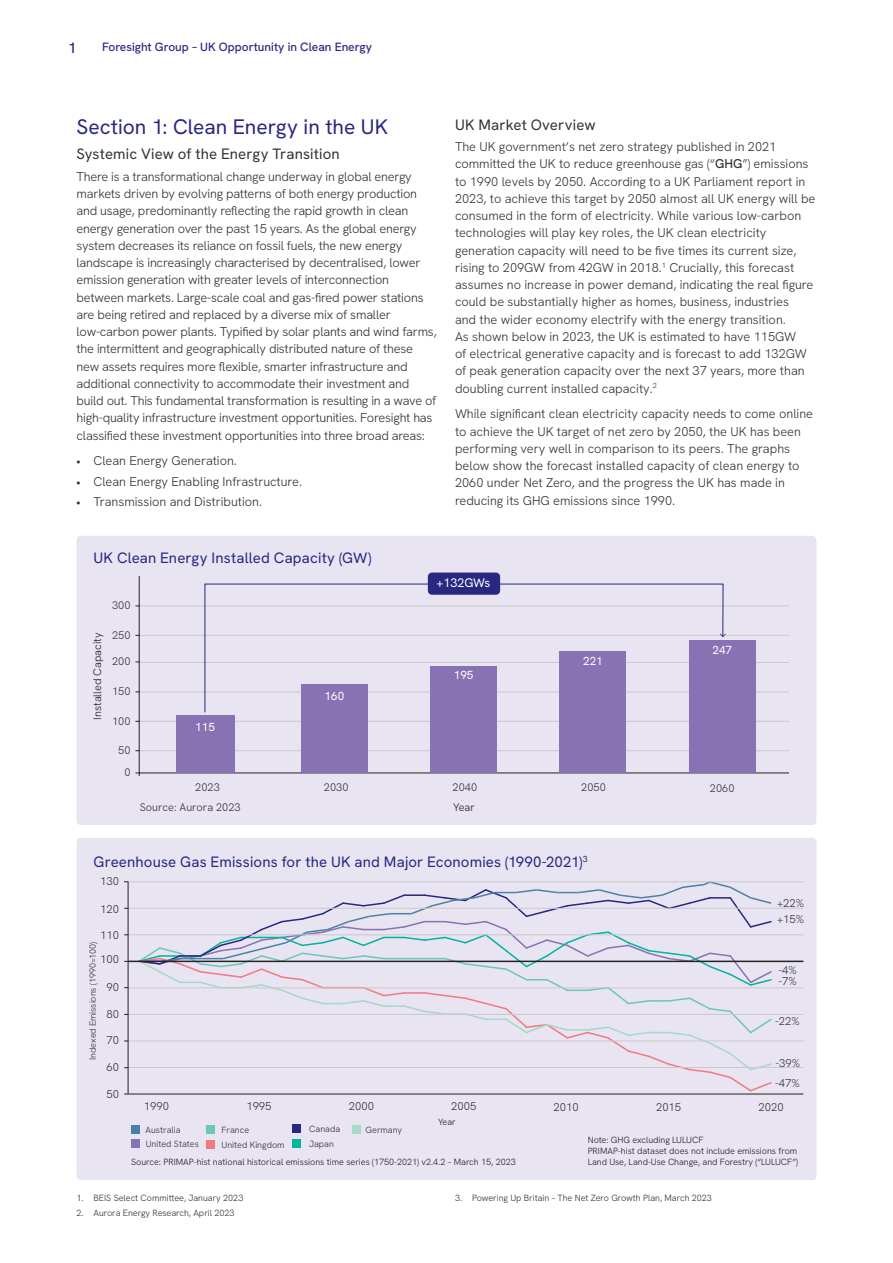
<style>
.page{position:relative;width:893px;height:1263px;background:#fff}
.page>*{position:absolute;margin:0;border:0;box-sizing:border-box;transform-origin:0 0}
.t1{font:21px "Hanken Grotesk";color:#292780}
.t2{font:15px "Hanken Grotesk";letter-spacing:.01em;color:#292780}
.t3{font:15px "Hanken Grotesk";letter-spacing:.01em;color:#333233}
.t4{font:500 15px "Hanken Grotesk";color:#292780}
.t5{font:300 12.75px/17.2px "Hanken Grotesk";letter-spacing:-.015em;color:#333233}
.t6{font:12.45px "Hanken Grotesk";color:#fff}
.t7{font:500 12px "Hanken Grotesk";color:#292780}
.t8{font:11.7px "Hanken Grotesk";color:#fff}
.t9{font:11.25px/15.5px "Hanken Grotesk";color:#333233}
.t10{font:10.95px/20.7px "Hanken Grotesk";color:#333233}
.t11{font:10.95px "Hanken Grotesk";color:#231f20}
.t12{font:9px/10.8px "Hanken Grotesk";color:#231f20}
.t13{font:300 9px "Hanken Grotesk";color:#333233}
.t14{font:9px "Hanken Grotesk";color:#333233}
.s1{font-weight:500}
</style>
<div class="page">
<div style="left:77px;top:536px;width:739px;height:289px;background:#e8e4f1;border-radius:4px"></div>
<hr style="left:139px;top:772px;width:650px;height:1px;background:#242323">
<hr style="left:139px;top:605px;width:650px;height:1px;background:#cbc9c9">
<hr style="left:139px;top:635px;width:650px;height:1px;background:#cbc9c9">
<hr style="left:139px;top:662px;width:650px;height:1px;background:#cbc9c9">
<hr style="left:139px;top:691px;width:650px;height:1px;background:#cbc9c9">
<hr style="left:139px;top:721px;width:650px;height:1px;background:#cbc9c9">
<hr style="left:139px;top:750px;width:650px;height:1px;background:#cbc9c9">
<hr style="left:139px;top:576px;width:1px;height:200px;background:#242323">
<svg style="left:204px;top:583px;width:520px;height:130px"></svg>
<svg style="left:720px;top:633px;width:6px;height:4px"></svg>
<div style="left:428px;top:572px;width:72px;height:23px;background:#292780;border-radius:4px"></div>
<div style="left:176px;top:715px;width:58px;height:57px;background:#8972b3"></div>
<div style="left:301px;top:684px;width:67px;height:88px;background:#8972b3"></div>
<div style="left:430px;top:666px;width:67px;height:106px;background:#8972b3"></div>
<div style="left:560px;top:651px;width:66px;height:121px;background:#8972b3"></div>
<div style="left:689px;top:640px;width:66px;height:132px;background:#8972b3"></div>
<div style="left:77px;top:838px;width:739px;height:342px;background:#e8e4f1;border-radius:4px"></div>
<svg style="left:137px;top:882px;width:636px;height:210px"></svg>
<hr style="left:128px;top:1094px;width:675px;height:1px;background:#242323">
<hr style="left:128px;top:881px;width:675px;height:1px;background:#cbc9c9">
<hr style="left:128px;top:934px;width:675px;height:1px;background:#cbc9c9">
<hr style="left:128px;top:960px;width:675px;height:2px;background:#242323">
<hr style="left:128px;top:987px;width:675px;height:1px;background:#cbc9c9">
<hr style="left:128px;top:1014px;width:675px;height:1px;background:#cbc9c9">
<hr style="left:128px;top:1040px;width:675px;height:1px;background:#cbc9c9">
<hr style="left:128px;top:1067px;width:675px;height:1px;background:#cbc9c9">
<hr style="left:128px;top:908px;width:675px;height:1px;background:#cbc9c9">
<hr style="left:128px;top:882px;width:1px;height:212px;background:#242323">
<div style="left:206px;top:1140px;width:9px;height:9px;background:#f27980"></div>
<div style="left:292px;top:1139px;width:9px;height:8px;background:#00b59d"></div>
<div style="left:206px;top:1125px;width:9px;height:9px;background:#6cc7b6"></div>
<div style="left:352px;top:1125px;width:9px;height:9px;background:#a6d9ca"></div>
<div style="left:132px;top:1125px;width:8px;height:9px;background:#4b81a5"></div>
<div style="left:292px;top:1124px;width:9px;height:9px;background:#292780"></div>
<div style="left:132px;top:1139px;width:8px;height:9px;background:#8972b3"></div>
<p class="t4" style="left:68px;top:38px;width:10px">1</p>
<p class="t7" style="left:102px;top:39px;width:271px">Foresight Group – UK Opportunity in Clean Energy</p>
<h1 class="t1" style="left:77px;top:113px;width:313px">Section 1: Clean Energy in the UK</h1>
<p class="t3" style="left:77px;top:144px;width:265px">Systemic View of the Energy Transition</p>
<p class="t5" style="left:77px;top:167px;width:362px">There is a transformational change underway in global energy markets driven by evolving patterns of both energy production and usage, predominantly reflecting the rapid growth in clean energy generation over the past 15 years. As the global energy system decreases its reliance on fossil fuels, the new energy landscape is increasingly characterised by decentralised, lower emission generation with greater levels of interconnection between markets. Large-scale coal and gas-fired power stations are being retired and replaced by a diverse mix of smaller low‑carbon power plants. Typified by solar plants and wind farms, the intermittent and geographically distributed nature of these new assets requires more flexible, smarter infrastructure and additional connectivity to accommodate their investment and build out. This fundamental transformation is resulting in a wave of high-quality infrastructure investment opportunities. Foresight has classified these investment opportunities into three broad areas:</p>
<p class="t5" style="left:77px;top:450px;width:227px;line-height:20.4px">ș Clean Energy Generation.<br>ș Clean Energy Enabling Infrastructure. ș Transmission and Distribution.</p>
<p class="t2" style="left:94px;top:548px;width:279px">UK Clean Energy Installed Capacity (GW)</p>
<p class="t3" style="left:455px;top:115px;width:142px">UK Market Overview</p>
<p class="t5" style="left:455px;top:138px;width:362px">The UK government’s net zero strategy published in 2021 committed the UK to reduce greenhouse gas (“<span class="s1">GHG</span>”) emissions to 1990 levels by 2050. According to a UK Parliament report in 2023, to achieve this target by 2050 almost all UK energy will be consumed in the form of electricity. While various low‑carbon technologies will play key roles, the UK clean electricity generation capacity will need to be five times its current size, rising to 209GW from 42GW in 2018.<sup>1</sup> Crucially, this forecast assumes no increase in power demand, indicating the real figure could be substantially higher as homes, business, industries<br>and the wider economy electrify with the energy transition.<br>As shown below in 2023, the UK is estimated to have 115GW<br>of electrical generative capacity and is forecast to add 132GW of peak generation capacity over the next 37 years, more than doubling current installed capacity.<sup>2</sup></p>
<p class="t5" style="left:455px;top:405px;width:360px">While significant clean electricity capacity needs to come online to achieve the UK target of net zero by 2050, the UK has been performing very well in comparison to its peers. The graphs below show the forecast installed capacity of clean energy to 2060 under Net Zero, and the progress the UK has made in reducing its GHG emissions since 1990.</p>
<p class="t11" style="left:90px;top:720px;width:89px;rotate:-90deg">Installed Capacity</p>
<p class="t10" style="left:112px;top:595px;width:20px">300</p>
<p class="t10" style="left:112px;top:624px;width:20px">250</p>
<p class="t10" style="left:112px;top:651px;width:20px">200</p>
<p class="t10" style="left:112px;top:681px;width:20px">150</p>
<p class="t10" style="left:112px;top:710px;width:20px">100</p>
<p class="t10" style="left:118px;top:739px;width:14px;line-height:22.2px;text-align:center">50<br>0</p>
<p class="t8" style="left:195px;top:720px;width:21px">115</p>
<p class="t8" style="left:325px;top:688px;width:21px">160</p>
<p class="t6" style="left:437px;top:575px;width:55px">+132GWs</p>
<p class="t8" style="left:454px;top:667px;width:21px">195</p>
<p class="t8" style="left:583px;top:653px;width:21px">221</p>
<p class="t8" style="left:712px;top:643px;width:21px">247</p>
<p class="t10" style="left:140px;top:776px;width:102px;text-indent:55px">2023<br>Source: Aurora 2023</p>
<p class="t10" style="left:324px;top:776px;width:26px">2030</p>
<p class="t10" style="left:453px;top:776px;width:26px">2040</p>
<p class="t10" style="left:581px;top:776px;width:26px">2050</p>
<p class="t10" style="left:710px;top:777px;width:26px">2060</p>
<p class="t11" style="left:453px;top:800px;width:23px">Year</p>
<p class="t2" style="left:94px;top:852px;width:496px">Greenhouse Gas Emissions for the UK and Major Economies (1990-2021)<sup>3</sup></p>
<p class="t9" style="left:100px;top:873px;width:20px">130</p>
<p class="t9" style="left:100px;top:901px;width:20px">120</p>
<p class="t9" style="left:100px;top:927px;width:20px">110</p>
<p class="t14" style="left:87px;top:1060px;width:120px;rotate:-90deg">Indexed Emissions (1990=100)</p>
<p class="t9" style="left:100px;top:951px;width:20px">100</p>
<p class="t9" style="left:107px;top:979px;width:14px">90</p>
<p class="t9" style="left:107px;top:1006px;width:14px">80</p>
<p class="t9" style="left:107px;top:1032px;width:14px">70</p>
<p class="t9" style="left:107px;top:1059px;width:14px">60</p>
<p class="t9" style="left:107px;top:1086px;width:14px">50</p>
<p class="t9" style="left:777px;top:895px;width:29px">+22% +15%</p>
<p class="t9" style="left:778px;top:965px;width:20px;line-height:10.5px">-4% -7%</p>
<p class="t9" style="left:775px;top:1013px;width:26px">-22%</p>
<p class="t9" style="left:775px;top:1053px;width:27px;line-height:19.8px">-39% -47%</p>
<p class="t9" style="left:144px;top:1098px;width:27px">1990</p>
<p class="t9" style="left:246px;top:1098px;width:27px">1995</p>
<p class="t9" style="left:349px;top:1098px;width:27px">2000</p>
<p class="t9" style="left:451px;top:1098px;width:27px">2005</p>
<p class="t9" style="left:554px;top:1099px;width:27px">2010</p>
<p class="t9" style="left:656px;top:1099px;width:27px">2015</p>
<p class="t9" style="left:758px;top:1099px;width:27px">2020</p>
<p class="t14" style="left:146px;top:1124px;width:37px">Australia</p>
<p class="t14" style="left:221px;top:1124px;width:29px">France</p>
<p class="t14" style="left:309px;top:1123px;width:32px">Canada</p>
<p class="t14" style="left:366px;top:1124px;width:38px">Germany</p>
<p class="t14" style="left:146px;top:1138px;width:55px">United States</p>
<p class="t14" style="left:222px;top:1139px;width:65px">United Kingdom</p>
<p class="t14" style="left:309px;top:1138px;width:26px">Japan</p>
<p class="t12" style="left:438px;top:1117px;width:19px">Year</p>
<p class="t12" style="left:588px;top:1134px;width:211px">Note: GHG excluding LULUCF<br>PRIMAP-hist dataset does not include emissions from</p>
<p class="t12" style="left:131px;top:1156px;width:386px">Source: PRIMAP-hist national historical emissions time series (1750-2021) v2.4.2 – March 15, 2023</p>
<p class="t12" style="left:588px;top:1156px;width:212px">Land Use, Land-Use Change, and Forestry (“LULUCF”)</p>
<p class="t13" style="left:77px;top:1192px;width:168px">1. BEIS Select Committee, January 2023</p>
<p class="t13" style="left:77px;top:1207px;width:160px">2. Aurora Energy Research, April 2023</p>
<p class="t13" style="left:455px;top:1192px;width:259px">3. Powering Up Britain – The Net Zero Growth Plan, March 2023</p>
</div>
